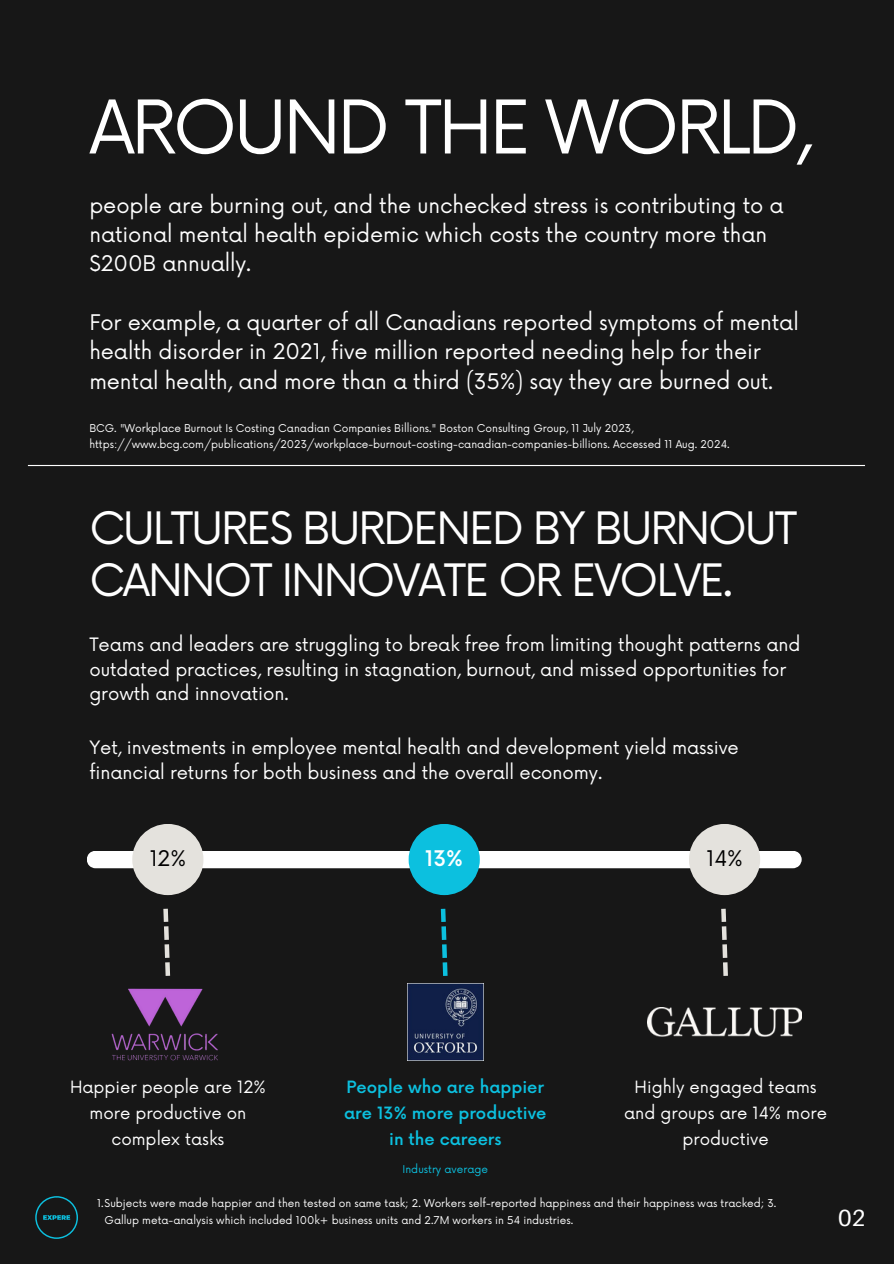
<style>
.page{position:relative;width:894px;height:1264px;background:#fff}
.page>*{position:absolute;margin:0;border:0;box-sizing:border-box;transform-origin:0 0}
.t1{font:72px "Now";letter-spacing:-.05em;color:#fff}
.t2{font:43.5px/51.8px "Now";letter-spacing:-.05em;color:#fff}
.t3{font:23.4px "Aileron";color:#fff}
.t4{font:21px/29.2px "Now";letter-spacing:-.005em;color:#fff}
.t5{font:21px "Now";color:#000}
.t6{font:500 21px "Now";color:#fff}
.t7{font:18px/24.8px "Now";letter-spacing:-.005em;color:#fff}
.t8{font:16.5px/25.8px "Now";color:#fff;text-align:center}
.t9{font:500 16.5px/25.8px "Now";color:#0cc0df;text-align:center}
.t10{font:10.5px/16.6px "Now";color:#fff}
.t11{font:10.5px "Now";color:#0cc0df}
</style>
<div class="page">
<div style="left:0;top:0;width:893px;height:1263px;background:#171717"></div>
<svg style="left:35px;top:1196px;width:43px;height:42px"></svg>
<hr style="left:28px;top:465px;width:836px;height:1px;background:#fff">
<div style="left:87px;top:850px;width:714px;height:18px;background:#fff"></div>
<div style="left:408px;top:824px;width:71px;height:71px;background:#0cc0df;border-radius:50%"></div>
<div style="left:688px;top:824px;width:72px;height:71px;background:#e4e2dd;border-radius:50%"></div>
<svg style="left:721px;top:908px;width:6px;height:67px"></svg>
<svg style="left:440px;top:908px;width:7px;height:67px"></svg>
<div style="left:132px;top:824px;width:71px;height:71px;background:#e4e2dd;border-radius:50%"></div>
<svg style="left:163px;top:908px;width:7px;height:67px"></svg>
<img style="left:111px;top:988px;width:107px;height:73px">
<img style="left:407px;top:983px;width:76px;height:77px">
<img style="left:647px;top:1007px;width:154px;height:29px">
<p class="t1" style="left:89px;top:87px;width:723px">AROUND THE WORLD,</p>
<p class="t4" style="left:89px;top:192px;width:695px">people are burning out, and the unchecked stress is contributing to a national mental health epidemic which costs the country more than $200B annually.</p>
<p class="t4" style="left:89px;top:309px;width:710px">For example, a quarter of all Canadians reported symptoms of mental health disorder in 2021, five million reported needing help for their mental health, and more than a third (35%) say they are burned out.</p>
<h6 class="t10" style="left:89px;top:420px;width:641px">BCG. "Workplace Burnout Is Costing Canadian Companies Billions." Boston Consulting Group, 11 July 2023, https://www.bcg.com/publications/2023/workplace-burnout-costing-canadian-companies-billions. Accessed 11 Aug. 2024.</h6>
<h5 class="t2" style="left:89px;top:505px;width:709px">CULTURES BURDENED BY BURNOUT<br>CANNOT INNOVATE OR EVOLVE.</h5>
<h6 class="t7" style="left:89px;top:633px;width:712px">Teams and leaders are struggling to break free from limiting thought patterns and outdated practices, resulting in stagnation, burnout, and missed opportunities for growth and innovation.</h6>
<p class="t7" style="left:89px;top:736px;width:651px">Yet, investments in employee mental health and development yield massive financial returns for both business and the overall economy.</p>
<h4 class="t5" style="left:150px;top:846px;width:38px">12%</h4>
<h3 class="t6" style="left:425px;top:846px;width:39px">13%</h3>
<h4 class="t5" style="left:706px;top:846px;width:38px">14%</h4>
<p class="t8" style="left:70px;top:1074px;width:197px">Happier people are 12% more productive on complex tasks</p>
<h2 class="t9" style="left:344px;top:1074px;width:204px">People who are happier are 13% more productive in the careers</h2>
<h6 class="t8" style="left:624px;top:1074px;width:204px">Highly engaged teams and groups are 14% more productive</h6>
<p class="t11" style="left:402px;top:1163px;width:87px">Industry average</p>
<h6 class="t10" style="left:105px;top:1195px;width:673px;text-indent:-8px">1.Subjects were made happier and then tested on same task; 2. Workers self-reported happiness and their happiness was tracked; 3.<br>Gallup meta-analysis which included 100k+ business units and 2.7M workers in 54 industries.</h6>
<p class="t3" style="left:838px;top:1203px;width:29px">02</p>
</div>
